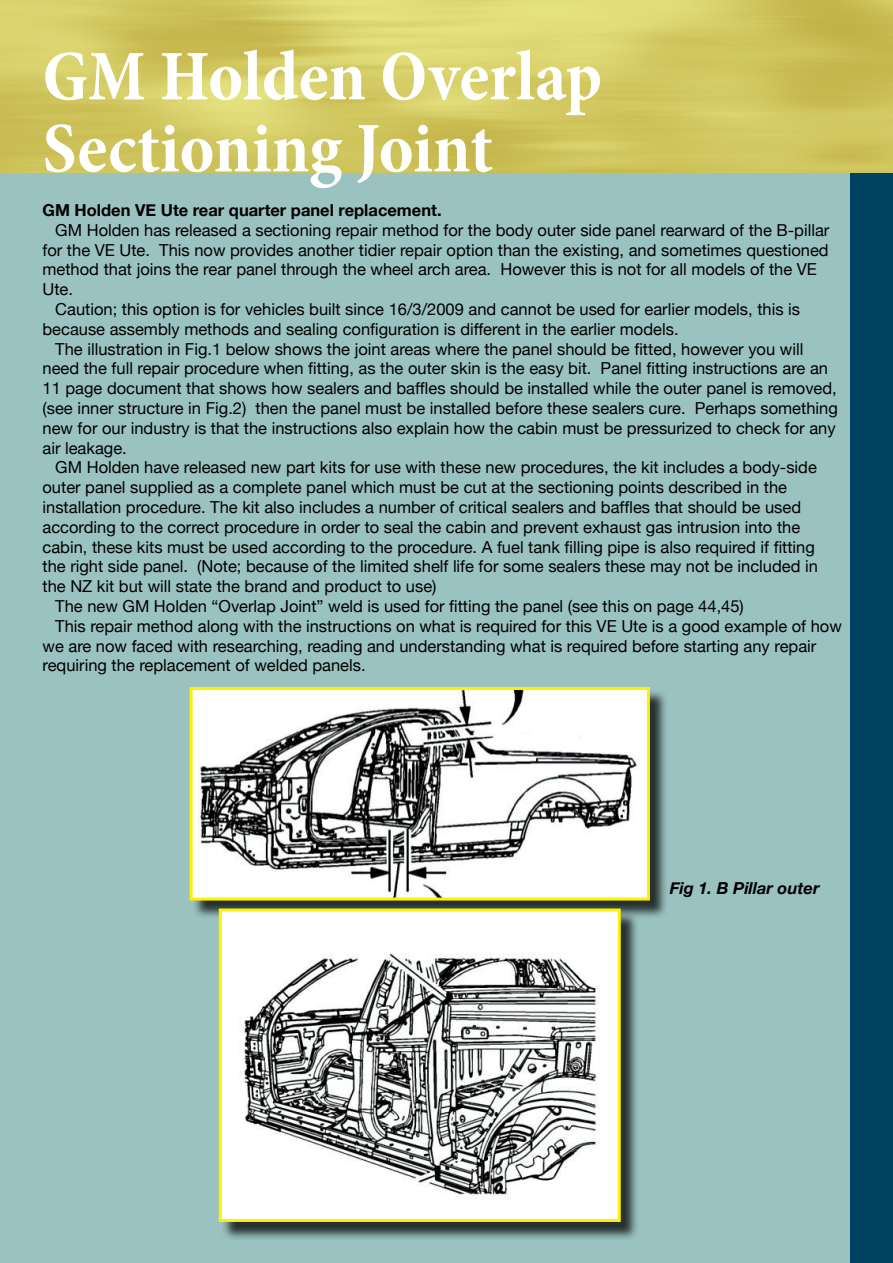
<style>
.page{position:relative;width:893px;height:1263px;background:#fff}
.page>*{position:absolute;margin:0;border:0;box-sizing:border-box;transform-origin:0 0}
.t1{font:700 condensed 72px/72px "Minion Pro";color:#fff}
.t2{font:16.5px "Helvetica Neue";color:#000}
.t3{font:700 16.5px "Helvetica Neue";color:#000}
.t4{font:italic 700 16.5px "Helvetica Neue";color:#000}
</style>
<div class="page">
<div style="left:0;top:1px;width:850px;height:1262px;background:#9ac2c0"></div>
<div style="left:850px;top:1px;width:43px;height:1262px;background:#004261"></div>
<img style="left:0;top:0;width:893px;height:172px">
<div style="left:192px;top:689px;width:477px;height:230px;background:#000;opacity:.75"></div>
<img style="left:194px;top:691px;width:452px;height:205px">
<div style="left:190px;top:687px;width:460px;height:213px;border:3px solid #fff200"></div>
<div style="left:221px;top:911px;width:419px;height:330px;background:#000;opacity:.75"></div>
<img style="left:223px;top:912px;width:394px;height:306px">
<div style="left:219px;top:908px;width:402px;height:314px;border:3px solid #fff200"></div>
<h1 class="t1" style="left:43px;top:40px;width:561px">GM Holden Overlap<br>Sectioning Joint</h1>
<p class="t3" style="left:43px;top:197px;width:401px">GM Holden VE Ute rear quarter panel replacement.</p>
<p class="t2" style="left:55px;top:218px;width:776px">GM Holden has released a sectioning repair method for the body outer side panel rearward of the B-pillar</p>
<p class="t2" style="left:43px;top:238px;width:788px">for the VE Ute. This now provides another tidier repair option than the existing, and sometimes questioned</p>
<p class="t2" style="left:43px;top:258px;width:776px">method that joins the rear panel through the wheel arch area. However this is not for all models of the VE</p>
<p class="t2" style="left:43px;top:277px;width:32px">Ute.</p>
<p class="t2" style="left:55px;top:297px;width:746px">Caution; this option is for vehicles built since 16/3/2009 and cannot be used for earlier models, this is</p>
<p class="t2" style="left:43px;top:317px;width:638px">because assembly methods and sealing configuration is different in the earlier models.</p>
<p class="t2" style="left:55px;top:337px;width:750px">The illustration in Fig.1 below shows the joint areas where the panel should be fitted, however you will</p>
<p class="t2" style="left:43px;top:357px;width:787px">need the full repair procedure when fitting, as the outer skin is the easy bit. Panel fitting instructions are an</p>
<p class="t2" style="left:43px;top:376px;width:796px">11 page document that shows how sealers and baffles should be installed while the outer panel is removed,</p>
<p class="t2" style="left:43px;top:396px;width:797px">(see inner structure in Fig.2) then the panel must be installed before these sealers cure. Perhaps something</p>
<p class="t2" style="left:43px;top:416px;width:795px">new for our industry is that the instructions also explain how the cabin must be pressurized to check for any</p>
<p class="t2" style="left:43px;top:436px;width:86px">air leakage.</p>
<p class="t2" style="left:55px;top:456px;width:763px">GM Holden have released new part kits for use with these new procedures, the kit includes a body-side</p>
<p class="t2" style="left:43px;top:475px;width:746px">outer panel supplied as a complete panel which must be cut at the sectioning points described in the</p>
<p class="t2" style="left:43px;top:495px;width:760px">installation procedure. The kit also includes a number of critical sealers and baffles that should be used</p>
<p class="t2" style="left:43px;top:515px;width:759px">according to the correct procedure in order to seal the cabin and prevent exhaust gas intrusion into the</p>
<p class="t2" style="left:43px;top:535px;width:774px">cabin, these kits must be used according to the procedure. A fuel tank filling pipe is also required if fitting</p>
<p class="t2" style="left:43px;top:555px;width:777px">the right side panel. (Note; because of the limited shelf life for some sealers these may not be included in</p>
<p class="t2" style="left:43px;top:574px;width:395px">the NZ kit but will state the brand and product to use)</p>
<p class="t2" style="left:55px;top:594px;width:690px">The new GM Holden “Overlap Joint” weld is used for fitting the panel (see this on page 44,45)</p>
<p class="t2" style="left:55px;top:614px;width:788px">This repair method along with the instructions on what is required for this VE Ute is a good example of how</p>
<p class="t2" style="left:43px;top:634px;width:775px">we are now faced with researching, reading and understanding what is required before starting any repair</p>
<p class="t2" style="left:43px;top:654px;width:325px">requiring the replacement of welded panels.</p>
<p class="t4" style="left:670px;top:875px;width:151px">Fig 1. B Pillar outer</p>
</div>
